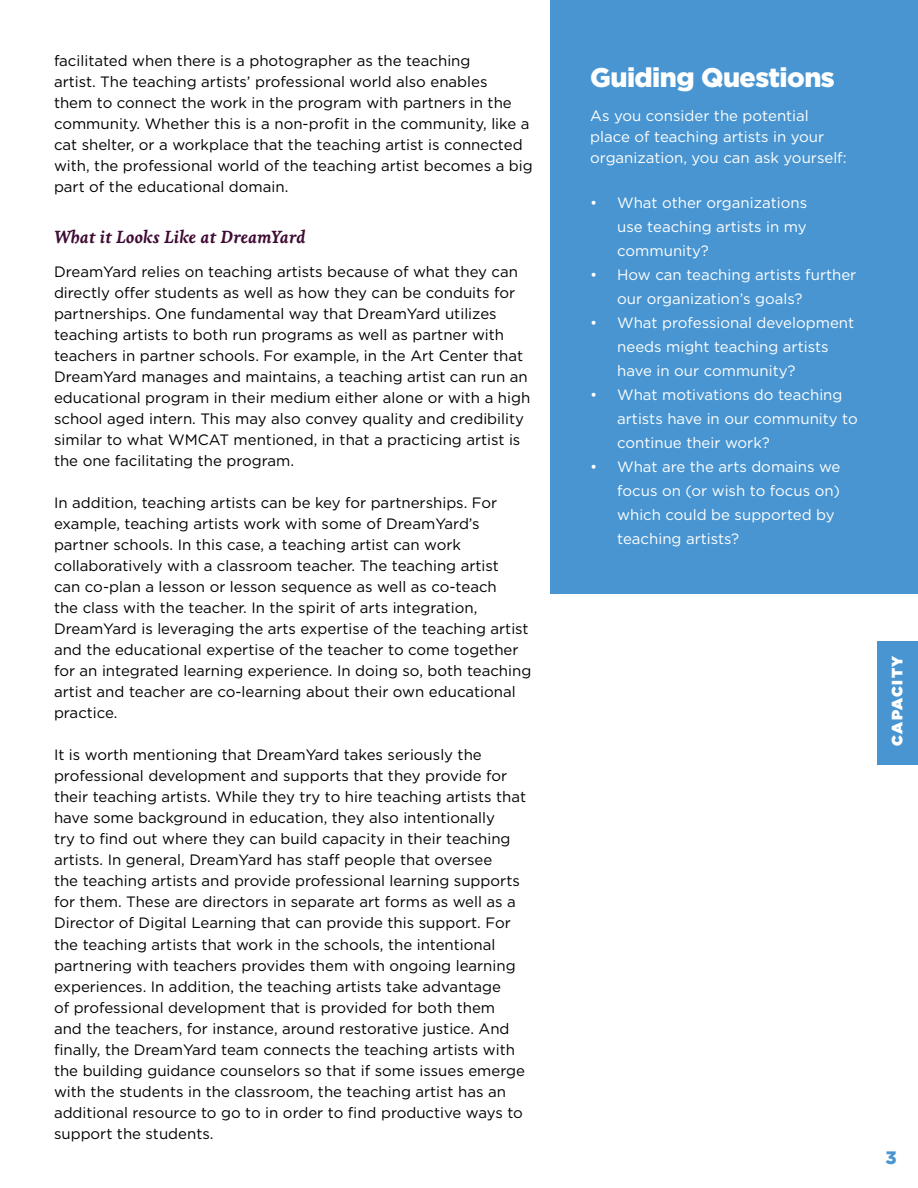
<style>
.page{position:relative;width:918px;height:1188px;background:#fff}
.page>*{position:absolute;margin:0;border:0;box-sizing:border-box;transform-origin:0 0}
.t1{font:900 27px "Gotham";letter-spacing:-.02em;color:#fff}
.t2{font:italic 700 18px "Livory";color:#400c34}
.t3{font:900 18px "Gotham";color:#4895d1}
.t4{font:15px/21px "Gotham";color:#000}
.t5{font:15px/24px "Gotham";color:#fff}
.t6{font:900 15px "Gotham";letter-spacing:.1em;color:#fff}
</style>
<div class="page">
<div style="left:551px;top:0;width:367px;height:594px;background:#4895d1"></div>
<div style="left:878px;top:642px;width:40px;height:123px;background:#4895d1"></div>
<p class="t4" style="left:54px;top:50px;width:480px">facilitated when there is a photographer as the teaching<br>artist. The teaching artists’ professional world also enables<br>them to connect the work in the program with partners in the community. Whether this is a non-profit in the community, like a cat shelter, or a workplace that the teaching artist is connected with, the professional world of the teaching artist becomes a big part of the educational domain.</p>
<p class="t2" style="left:54px;top:226px;width:253px">What it Looks Like at DreamYard</p>
<p class="t4" style="left:54px;top:261px;width:478px">DreamYard relies on teaching artists because of what they can directly offer students as well as how they can be conduits for partnerships. One fundamental way that DreamYard utilizes teaching artists to both run programs as well as partner with teachers in partner schools. For example, in the Art Center that DreamYard manages and maintains, a teaching artist can run an educational program in their medium either alone or with a high school aged intern. This may also convey quality and credibility similar to what WMCAT mentioned, in that a practicing artist is the one facilitating the program.</p>
<p class="t4" style="left:54px;top:492px;width:479px">In addition, teaching artists can be key for partnerships. For example, teaching artists work with some of DreamYard’s partner schools. In this case, a teaching artist can work collaboratively with a classroom teacher. The teaching artist<br>can co-plan a lesson or lesson sequence as well as co-teach<br>the class with the teacher. In the spirit of arts integration, DreamYard is leveraging the arts expertise of the teaching artist and the educational expertise of the teacher to come together for an integrated learning experience. In doing so, both teaching artist and teacher are co-learning about their own educational practice.</p>
<p class="t4" style="left:54px;top:744px;width:474px">It is worth mentioning that DreamYard takes seriously the professional development and supports that they provide for their teaching artists. While they try to hire teaching artists that have some background in education, they also intentionally<br>try to find out where they can build capacity in their teaching artists. In general, DreamYard has staff people that oversee<br>the teaching artists and provide professional learning supports for them. These are directors in separate art forms as well as a Director of Digital Learning that can provide this support. For the teaching artists that work in the schools, the intentional partnering with teachers provides them with ongoing learning experiences. In addition, the teaching artists take advantage<br>of professional development that is provided for both them and the teachers, for instance, around restorative justice. And finally, the DreamYard team connects the teaching artists with the building guidance counselors so that if some issues emerge with the students in the classroom, the teaching artist has an additional resource to go to in order to find productive ways to support the students.</p>
<h1 class="t1" style="left:590px;top:59px;width:246px">Guiding Questions</h1>
<p class="t5" style="left:590px;top:105px;width:258px;line-height:21px">As you consider the potential place of teaching artists in your organization, you can ask yourself:</p>
<p class="t5" style="left:617px;top:191px;width:191px;text-align:justify;text-indent:-27px">• What other organizations use teaching artists in my community?</p>
<p class="t5" style="left:617px;top:263px;width:241px;text-indent:-27px">• How can teaching artists further our organization’s goals?</p>
<p class="t5" style="left:617px;top:311px;width:239px;text-indent:-27px">• What professional development needs might teaching artists have in our community?</p>
<p class="t5" style="left:617px;top:383px;width:242px;text-indent:-27px">• What motivations do teaching artists have in our community to continue their work?</p>
<p class="t5" style="left:617px;top:455px;width:225px;text-indent:-27px">• What are the arts domains we focus on (or wish to focus on) which could be supported by teaching artists?</p>
<p class="t6" style="left:886px;top:746px;width:92px;rotate:-90deg">CAPACITY</p>
<p class="t3" style="left:885px;top:1145px;width:13px">3</p>
</div>
